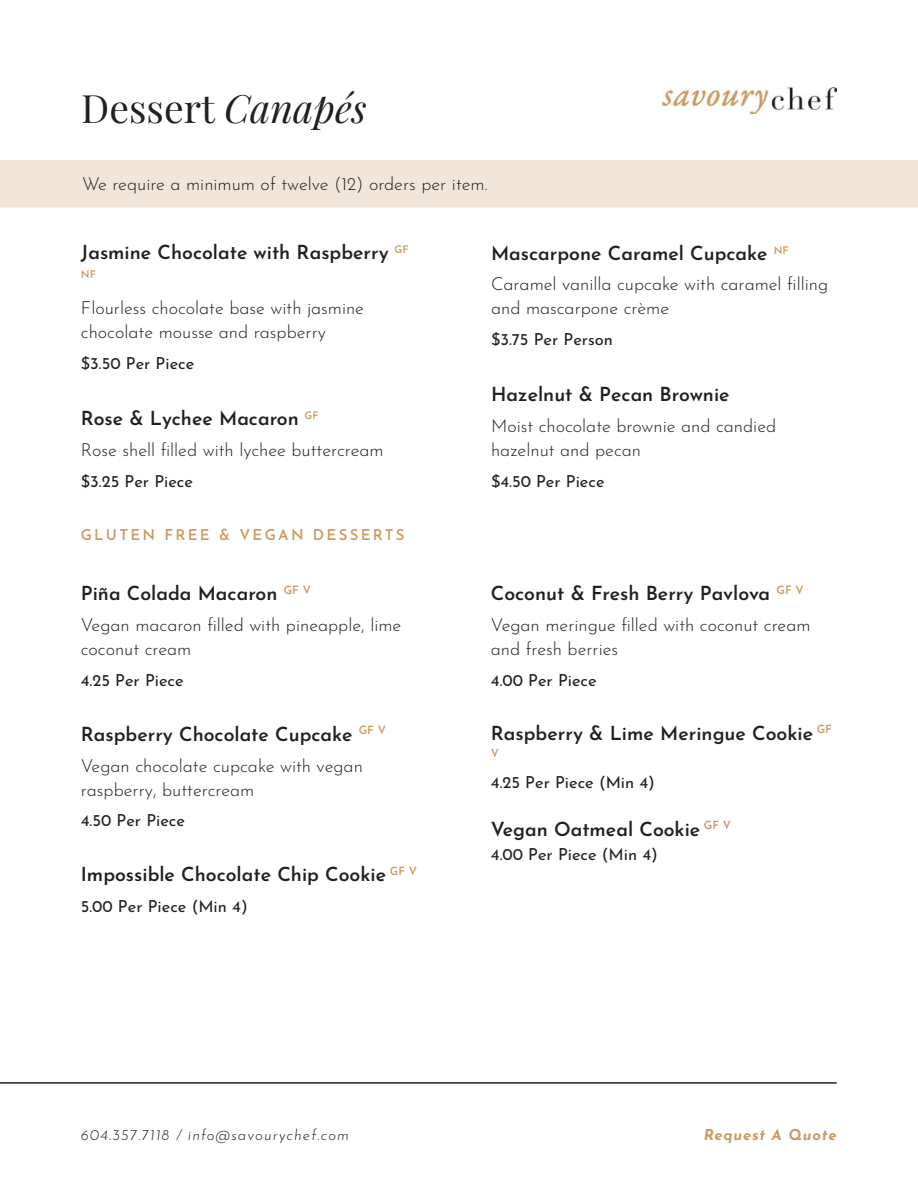
<style>
.page{position:relative;width:918px;height:1188px;background:#fff}
.page>*{position:absolute;margin:0;border:0;box-sizing:border-box;transform-origin:0 0}
.t1{font:39px "Playfair Display";color:#231f20}
.Menu_Item_Title{font:600 19.5px "Josefin Sans";color:#231f20}
.Description_Text{font:300 18px/24px "Josefin Sans";color:#231f20}
.Menu_Text{font:300 18px "Josefin Sans";color:#231f20}
.Description_Text-2{font:16.5px "Josefin Sans";color:#231f20}
.Menu_Item_Title-2{font:16.5px "Josefin Sans";color:#231f20}
.Menu_Text-2{font:italic 300 15px "Josefin Sans";letter-spacing:.07em;color:#231f20}
.Menu_Text-3{font:600 15px "Josefin Sans";letter-spacing:.15em;color:#cc9a64}
.Menu_Text-4{font:italic 700 15px "Josefin Sans";letter-spacing:.05em;color:#cc9a64}
.Menu_Item_Title-3{font:600 11.4px "Josefin Sans";color:#cc9a64}
.Menu_Item_Title-4{font:600 10.5px "Josefin Sans";color:#cc9a64}
.s1{font-style:italic}
</style>
<div class="page">
<img style="left:663px;top:87px;width:174px;height:27px">
<div style="left:0;top:160px;width:918px;height:48px;background:#f2e6d8"></div>
<hr style="left:0;top:1082px;width:837px;height:2px;background:#231f20">
<p class="t1" style="left:81px;top:78px;width:287px">Dessert <span class="s1">Canapés</span></p>
<p class="Menu_Text" style="left:82px;top:170px;width:407px">We require a minimum of twelve (12) orders per item.</p>
<p class="Menu_Item_Title" style="left:81px;top:235px;width:329px">Jasmine Chocolate with Raspberry <sup>GF</sup></p>
<p class="Menu_Item_Title-4" style="left:81px;top:265px;width:17px">NF</p>
<p class="Description_Text" style="left:81px;top:294px;width:285px">Flourless chocolate base with jasmine chocolate mousse and raspberry</p>
<p class="Description_Text-2" style="left:81px;top:350px;width:115px">$3.50 Per Piece</p>
<p class="Menu_Item_Title" style="left:81px;top:402px;width:239px">Rose &amp; Lychee Macaron <sup>GF</sup></p>
<p class="Description_Text" style="left:81px;top:436px;width:304px">Rose shell filled with lychee buttercream</p>
<p class="Description_Text-2" style="left:81px;top:467px;width:114px">$3.25 Per Piece</p>
<p class="Menu_Text-3" style="left:81px;top:522px;width:325px">GLUTEN FREE &amp; VEGAN DESSERTS</p>
<p class="Menu_Item_Title" style="left:81px;top:576px;width:232px">Piña Colada Macaron <sup>GF</sup> <sup>V</sup></p>
<p class="Description_Text" style="left:81px;top:611px;width:322px">Vegan macaron filled with pineapple, lime coconut cream</p>
<p class="Description_Text-2" style="left:81px;top:666px;width:104px">4.25 Per Piece</p>
<p class="Menu_Item_Title" style="left:81px;top:717px;width:307px">Raspberry Chocolate Cupcake <sup>GF</sup> <sup>V</sup></p>
<p class="Description_Text" style="left:81px;top:752px;width:284px">Vegan chocolate cupcake with vegan raspberry, buttercream</p>
<p class="Description_Text-2" style="left:81px;top:807px;width:106px">4.50 Per Piece</p>
<p class="Menu_Item_Title" style="left:81px;top:858px;width:338px">Impossible Chocolate Chip Cookie <sup>GF</sup> <sup>V</sup></p>
<p class="Description_Text-2" style="left:81px;top:892px;width:168px">5.00 Per Piece (Min 4)</p>
<p class="Menu_Item_Title" style="left:491px;top:236px;width:299px">Mascarpone Caramel Cupcake <sup>NF</sup></p>
<p class="Description_Text" style="left:491px;top:270px;width:339px">Caramel vanilla cupcake with caramel filling and mascarpone crème</p>
<p class="Menu_Item_Title-2" style="left:491px;top:326px;width:123px">$3.75 Per Person</p>
<p class="Menu_Item_Title" style="left:491px;top:378px;width:240px">Hazelnut &amp; Pecan Brownie</p>
<p class="Description_Text" style="left:491px;top:412px;width:287px">Moist chocolate brownie and candied hazelnut and pecan</p>
<p class="Description_Text-2" style="left:491px;top:467px;width:115px">$4.50 Per Piece</p>
<p class="Menu_Item_Title" style="left:491px;top:576px;width:314px">Coconut &amp; Fresh Berry Pavlova <sup>GF</sup> <sup>V</sup></p>
<p class="Description_Text" style="left:491px;top:611px;width:321px">Vegan meringue filled with coconut cream and fresh berries</p>
<p class="Description_Text-2" style="left:491px;top:666px;width:107px">4.00 Per Piece</p>
<p class="Menu_Item_Title" style="left:491px;top:716px;width:343px">Raspberry &amp; Lime Meringue Cookie <sup>GF</sup></p>
<p class="Menu_Item_Title-3" style="left:491px;top:743px;width:10px">V</p>
<p class="Description_Text-2" style="left:491px;top:768px;width:166px">4.25 Per Piece (Min 4)</p>
<p class="Menu_Item_Title" style="left:491px;top:812px;width:242px">Vegan Oatmeal Cookie <sup>GF</sup> <sup>V</sup></p>
<p class="Description_Text-2" style="left:491px;top:840px;width:169px">4.00 Per Piece (Min 4)</p>
<p class="Menu_Text-2" style="left:81px;top:1122px;width:270px">604.357.7118 / info@savourychef.com</p>
<p class="Menu_Text-4" style="left:704px;top:1122px;width:135px">Request A Quote</p>
</div>
